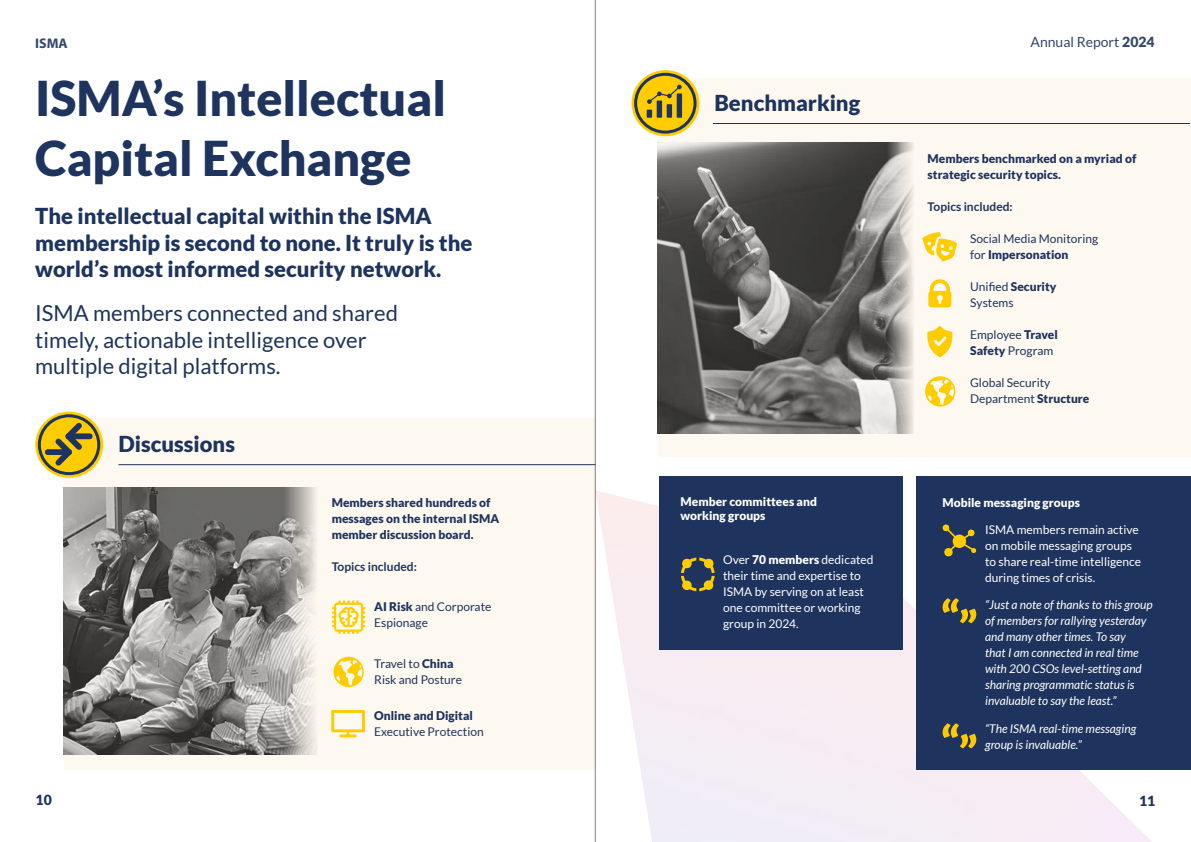
<style>
.page{position:relative;width:1191px;height:842px;background:#fff}
.page>*{position:absolute;margin:0;border:0;box-sizing:border-box;transform-origin:0 0}
.t1{font:900 48px/60px "Lato";color:#1e335d}
.t2{font:900 22px/26.4px "Lato";color:#1e335d}
.t3{font:22px/26.4px "Lato";color:#1e335d}
.t4{font:14px "Lato";color:#35476d}
.t5{font:700 14px "Myriad Pro";color:#35476d}
.t6{font:900 14px "Lato";color:#1e335d}
.t7{font:italic 12px/16px "Lato";color:#fff}
.t8{font:12px/16px "Lato";color:#fff}
.t9{font:12px/16px "Lato";color:#1e335d}
.t10{font:900 12px/16px "Lato";color:#1e335d}
.t11{font:900 12px/14.4px "Lato";color:#fff}
.t12{font:700 12px "Lato";color:#1e335d}
.s1{font-weight:900}
</style>
<div class="page">
<img style="left:596px;top:490px;width:556px;height:352px">
<div style="left:659px;top:476px;width:243px;height:174px;background:#1e335d"></div>
<div style="left:658px;top:78px;width:533px;height:378px;background:#fef9f0"></div>
<div style="left:917px;top:476px;width:274px;height:294px;background:#1e335d"></div>
<div style="left:64px;top:419px;width:531px;height:351px;background:#fef9f0"></div>
<svg style="left:35px;top:412px;width:68px;height:66px"></svg>
<div style="left:38px;top:414px;width:62px;height:61px;border:3px solid #1e335d;border-radius:50%"></div>
<hr style="left:118px;top:464px;width:477px;height:1px;background:#1e335d">
<hr style="left:713px;top:123px;width:477px;height:1px;background:#1e335d">
<svg style="left:681px;top:558px;width:33px;height:33px"></svg>
<svg style="left:631px;top:70px;width:68px;height:66px;background:#deb713"></svg>
<div style="left:634px;top:73px;width:62px;height:61px;border:3px solid #1e335d;border-radius:50%"></div>
<svg style="left:646px;top:85px;width:36px;height:33px"></svg>
<svg style="left:332px;top:600px;width:33px;height:34px"></svg>
<svg style="left:45px;top:423px;width:48px;height:43px;background:#b4991e"></svg>
<hr style="left:595px;top:0;width:1px;height:842px;background:#2f2722">
<svg style="left:928px;top:279px;width:23px;height:28px"></svg>
<svg style="left:927px;top:326px;width:25px;height:31px"></svg>
<img style="left:658px;top:142px;width:255px;height:292px">
<svg style="left:331px;top:710px;width:34px;height:27px"></svg>
<svg style="left:942px;top:524px;width:34px;height:32px"></svg>
<svg style="left:942px;top:598px;width:34px;height:25px"></svg>
<svg style="left:942px;top:723px;width:34px;height:25px"></svg>
<svg style="left:925px;top:376px;width:30px;height:31px"></svg>
<svg style="left:922px;top:232px;width:35px;height:29px"></svg>
<img style="left:64px;top:488px;width:252px;height:266px">
<svg style="left:333px;top:657px;width:31px;height:30px"></svg>
<p class="t5" style="left:35px;top:34px;width:34px">ISMA</p>
<p class="t4" style="left:1030px;top:35px;width:126px">Annual Report <span class="s1">2024</span></p>
<h1 class="t1" style="left:35px;top:68px;width:412px">ISMA’s Intellectual<br>Capital Exchange</h1>
<h2 class="t2" style="left:35px;top:203px;width:439px">The intellectual capital within the ISMA membership is second to none. It truly is the world’s most informed security network.</h2>
<h2 class="t3" style="left:35px;top:300px;width:364px">ISMA members connected and shared timely, actionable intelligence over multiple digital platforms.</h2>
<h2 class="t2" style="left:118px;top:430px;width:118px">Discussions</h2>
<p class="t10" style="left:332px;top:494px;width:169px">Members shared hundreds of messages on the internal ISMA member discussion board.</p>
<p class="t12" style="left:332px;top:559px;width:87px">Topics included:</p>
<p class="t9" style="left:374px;top:599px;width:119px"><span class="s1">AI Risk</span> and Corporate<br>Espionage</p>
<p class="t9" style="left:374px;top:655px;width:89px">Travel to <span class="s1">China<br></span>Risk and Posture</p>
<p class="t10" style="left:374px;top:707px;width:100px">Online and Digital</p>
<p class="t9" style="left:374px;top:723px;width:111px">Executive Protection</p>
<h2 class="t2" style="left:714px;top:89px;width:147px">Benchmarking</h2>
<p class="t11" style="left:680px;top:494px;width:138px">Member committees and working groups</p>
<p class="t8" style="left:723px;top:551px;width:152px">Over <span class="s1">70 members</span> dedicated their time and expertise to<br>ISMA by serving on at least one committee or working group in 2024.</p>
<p class="t10" style="left:927px;top:150px;width:210px">Members benchmarked on a myriad of strategic security topics.</p>
<p class="t12" style="left:927px;top:200px;width:87px">Topics included:</p>
<p class="t9" style="left:970px;top:230px;width:130px">Social Media Monitoring for <span class="s1">Impersonation</span></p>
<p class="t9" style="left:970px;top:278px;width:88px">Unified <span class="s1">Security<br></span>Systems</p>
<p class="t9" style="left:970px;top:326px;width:89px">Employee <span class="s1">Travel<br>Safety</span> Program</p>
<p class="t9" style="left:970px;top:374px;width:121px">Global Security<br>Department <span class="s1">Structure</span></p>
<p class="t11" style="left:942px;top:495px;width:139px">Mobile messaging groups</p>
<p class="t8" style="left:985px;top:522px;width:158px">ISMA members remain active on mobile messaging groups to share real-time intelligence during times of crisis.</p>
<p class="t7" style="left:985px;top:597px;width:169px">“Just a note of thanks to this group of members for rallying yesterday and many other times. To say<br>that I am connected in real time with 200 CSOs level-setting and sharing programmatic status is invaluable to say the least.”</p>
<p class="t7" style="left:985px;top:721px;width:153px">“The ISMA real-time messaging group is invaluable.”</p>
<p class="t6" style="left:36px;top:792px;width:18px">10</p>
<p class="t6" style="left:1139px;top:793px;width:18px">11</p>
</div>
